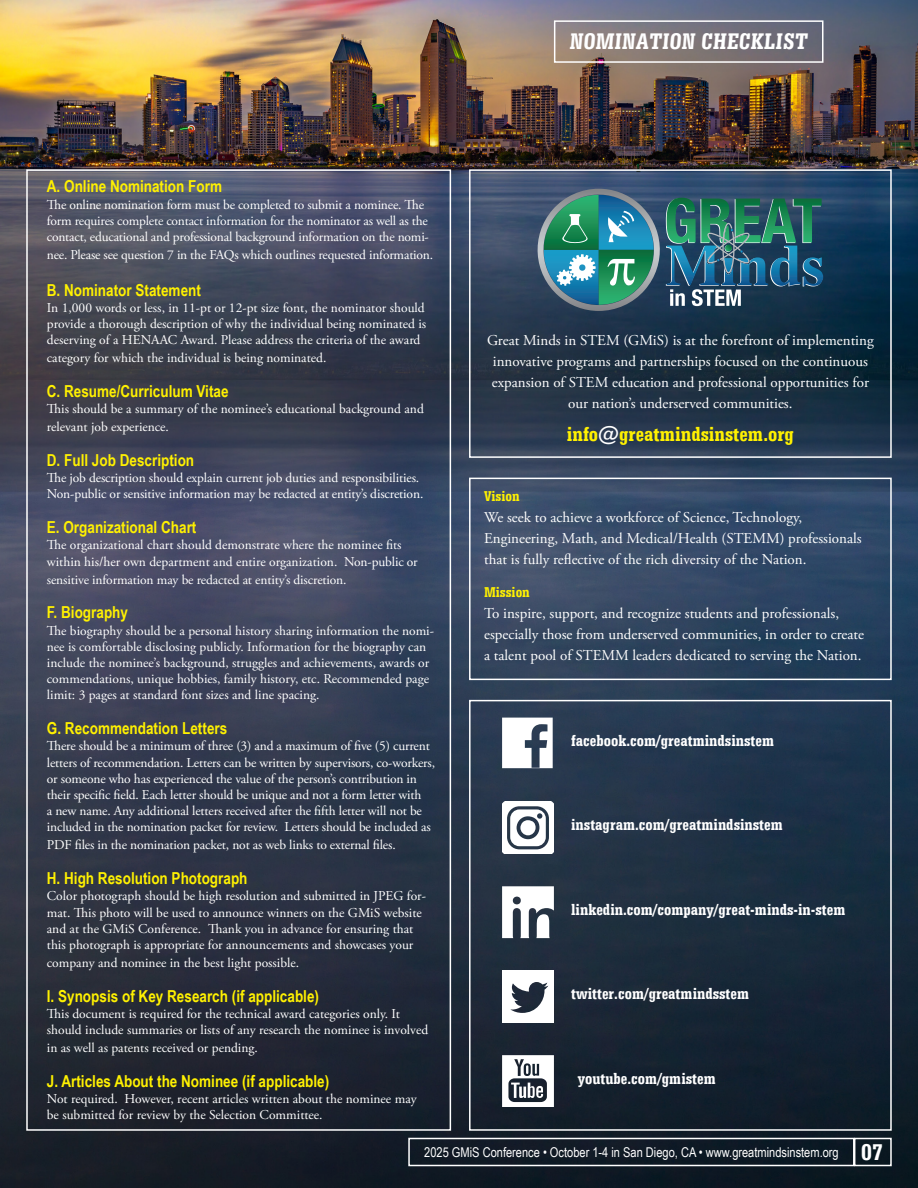
<style>
.page{position:relative;width:918px;height:1188px;background:#fff}
.page>*{position:absolute;margin:0;border:0;box-sizing:border-box;transform-origin:0 0}
.t1{font:700 24px "Serifa";color:#fff}
.t2{font:700 23.85px "Serifa";color:#fff}
.t3{font:700 21px "Serifa";color:#fff101}
.t4{font:700 16.5px "Arial Narrow";color:#fff101}
.t5{font:700 16.5px "Serifa";color:#fff}
.t6{font:15px/21px "Adobe Garamond Pro";color:#fff}
.t7{font:700 15px "Serifa";color:#fff101}
.t8{font:13.5px/16.2px "Adobe Garamond Pro";color:#fff}
.t9{font:13.5px "Arial Narrow";color:#fff}
.s1{color:#fff}
</style>
<div class="page">
<img style="left:0;top:0;width:918px;height:1188px">
<div style="left:469px;top:700px;width:423px;height:431px;border:2px solid #fff"></div>
<div style="left:469px;top:478px;width:423px;height:202px;border:2px solid #fff"></div>
<div style="left:26px;top:169px;width:425px;height:962px;border:2px solid #fff"></div>
<div style="left:408px;top:1138px;width:447px;height:28px;border:2px solid #fff"></div>
<div style="left:854px;top:1138px;width:38px;height:28px;border:2px solid #fff"></div>
<div style="left:554px;top:20px;width:270px;height:43px;border:2px solid #fff"></div>
<svg style="left:502px;top:971px;width:52px;height:52px"></svg>
<svg style="left:502px;top:1055px;width:52px;height:52px"></svg>
<svg style="left:502px;top:718px;width:51px;height:50px"></svg>
<svg style="left:502px;top:802px;width:52px;height:52px"></svg>
<svg style="left:502px;top:886px;width:52px;height:52px"></svg>
<div style="left:469px;top:169px;width:423px;height:289px;border:2px solid #fff"></div>
<svg style="left:530px;top:189px;width:292px;height:122px"></svg>
<p class="t2" style="left:569px;top:26px;width:242px">NOMINATION CHECKLIST</p>
<p class="t4" style="left:47px;top:177px;width:177px">A. Online Nomination Form</p>
<p class="t8" style="left:47px;top:197px;width:384px">The online nomination form must be completed to submit a nominee. The form requires complete contact information for the nominator as well as the contact, educational and professional background information on the nomi-</p>
<p class="t8" style="left:47px;top:247px;width:388px">nee. Please see question 7 in the FAQs which outlines requested information.</p>
<p class="t4" style="left:47px;top:280px;width:156px">B. Nominator Statement</p>
<p class="t8" style="left:47px;top:300px;width:381px;text-align:justify">In 1,000 words or less, in 11-pt or 12-pt size font, the nominator should provide a thorough description of why the individual being nominated is deserving of a HENAAC Award. Please address the criteria of the award</p>
<p class="t8" style="left:47px;top:350px;width:281px">category for which the individual is being nominated.</p>
<p class="t4" style="left:47px;top:382px;width:183px">C. Resume/Curriculum Vitae</p>
<p class="t8" style="left:47px;top:400px;width:379px;line-height:18px">This should be a summary of the nominee’s educational background and relevant job experience.</p>
<p class="t4" style="left:47px;top:451px;width:149px">D. Full Job Description</p>
<p class="t8" style="left:47px;top:470px;width:378px">The job description should explain current job duties and responsibilities.<br>Non-public or sensitive information may be redacted at entity’s discretion.</p>
<p class="t4" style="left:47px;top:518px;width:151px">E. Organizational Chart</p>
<p class="t8" style="left:47px;top:538px;width:372px">The organizational chart should demonstrate where the nominee fits within his/her own department and entire organization. Non-public or</p>
<p class="t8" style="left:47px;top:572px;width:301px">sensitive information may be redacted at entity’s discretion.</p>
<p class="t4" style="left:47px;top:603px;width:83px">F. Biography</p>
<p class="t8" style="left:47px;top:623px;width:389px">The biography should be a personal history sharing information the nomi&shy;nee is comfortable disclosing publicly. Information for the biography can include the nominee’s background, struggles and achievements, awards or commendations, unique hobbies, family history, etc. Recommended page limit: 3 pages at standard font sizes and line spacing.</p>
<p class="t4" style="left:47px;top:719px;width:182px">G. Recommendation Letters</p>
<p class="t8" style="left:47px;top:739px;width:390px">There should be a minimum of three (3) and a maximum of five (5) current letters of recommendation. Letters can be written by supervisors, co-workers, or someone who has experienced the value of the person’s contribution in their specific field. Each letter should be unique and not a form letter with<br>a new name. Any additional letters received after the fifth letter will not be included in the nomination packet for review. Letters should be included as</p>
<p class="t8" style="left:47px;top:838px;width:350px">PDF files in the nomination packet, not as web links to external files.</p>
<p class="t4" style="left:47px;top:869px;width:202px">H. High Resolution Photograph</p>
<p class="t8" style="left:47px;top:889px;width:381px">Color photograph should be high resolution and submitted in JPEG for&shy;mat. This photo will be used to announce winners on the GMiS website and at the GMiS Conference. Thank you in advance for ensuring that this photograph is appropriate for announcements and showcases your</p>
<p class="t8" style="left:47px;top:955px;width:254px">company and nominee in the best light possible.</p>
<p class="t4" style="left:47px;top:986px;width:274px">I. Synopsis of Key Research (if applicable)</p>
<p class="t8" style="left:47px;top:1006px;width:383px">This document is required for the technical award categories only. It should include summaries or lists of any research the nominee is involved</p>
<p class="t8" style="left:47px;top:1040px;width:213px">in as well as patents received or pending.</p>
<p class="t4" style="left:47px;top:1072px;width:284px">J. Articles About the Nominee (if applicable)</p>
<p class="t8" style="left:47px;top:1091px;width:371px">Not required. However, recent articles written about the nominee may</p>
<p class="t8" style="left:47px;top:1108px;width:277px">be submitted for review by the Selection Committee.</p>
<p class="t6" style="left:487px;top:331px;width:388px;text-align:center">Great Minds in STEM (GMiS) is at the forefront of implementing innovative programs and partnerships focused on the continuous expansion of STEM education and professional opportunities for our nation’s underserved communities.</p>
<p class="t3" style="left:567px;top:421px;width:229px">info<span class="s1">@</span>greatmindsinstem.org</p>
<p class="t7" style="left:484px;top:486px;width:37px">Vision</p>
<p class="t6" style="left:484px;top:507px;width:379px">We seek to achieve a workforce of Science, Technology,<br>Engineering, Math, and Medical/Health (STEMM) professionals that is fully reflective of the rich diversity of the Nation.</p>
<p class="t7" style="left:484px;top:582px;width:47px">Mission</p>
<p class="t6" style="left:484px;top:603px;width:381px">To inspire, support, and recognize students and professionals, especially those from underserved communities, in order to create</p>
<p class="t6" style="left:484px;top:645px;width:379px">a talent pool of STEMM leaders dedicated to serving the Nation.</p>
<p class="t5" style="left:571px;top:730px;width:204px">facebook.com/greatmindsinstem</p>
<p class="t5" style="left:571px;top:815px;width:213px">instagram.com/greatmindsinstem</p>
<p class="t5" style="left:571px;top:899px;width:276px">linkedin.com/company/great-minds-in-stem</p>
<p class="t5" style="left:571px;top:983px;width:180px">twitter.com/greatmindsstem</p>
<p class="t5" style="left:578px;top:1068px;width:140px">youtube.com/gmistem</p>
<p class="t9" style="left:424px;top:1142px;width:416px">2025 GMiS Conference • October 1-4 in San Diego, CA • www.greatmindsinstem.org</p>
<p class="t1" style="left:861px;top:1137px;width:23px">07</p>
</div>
